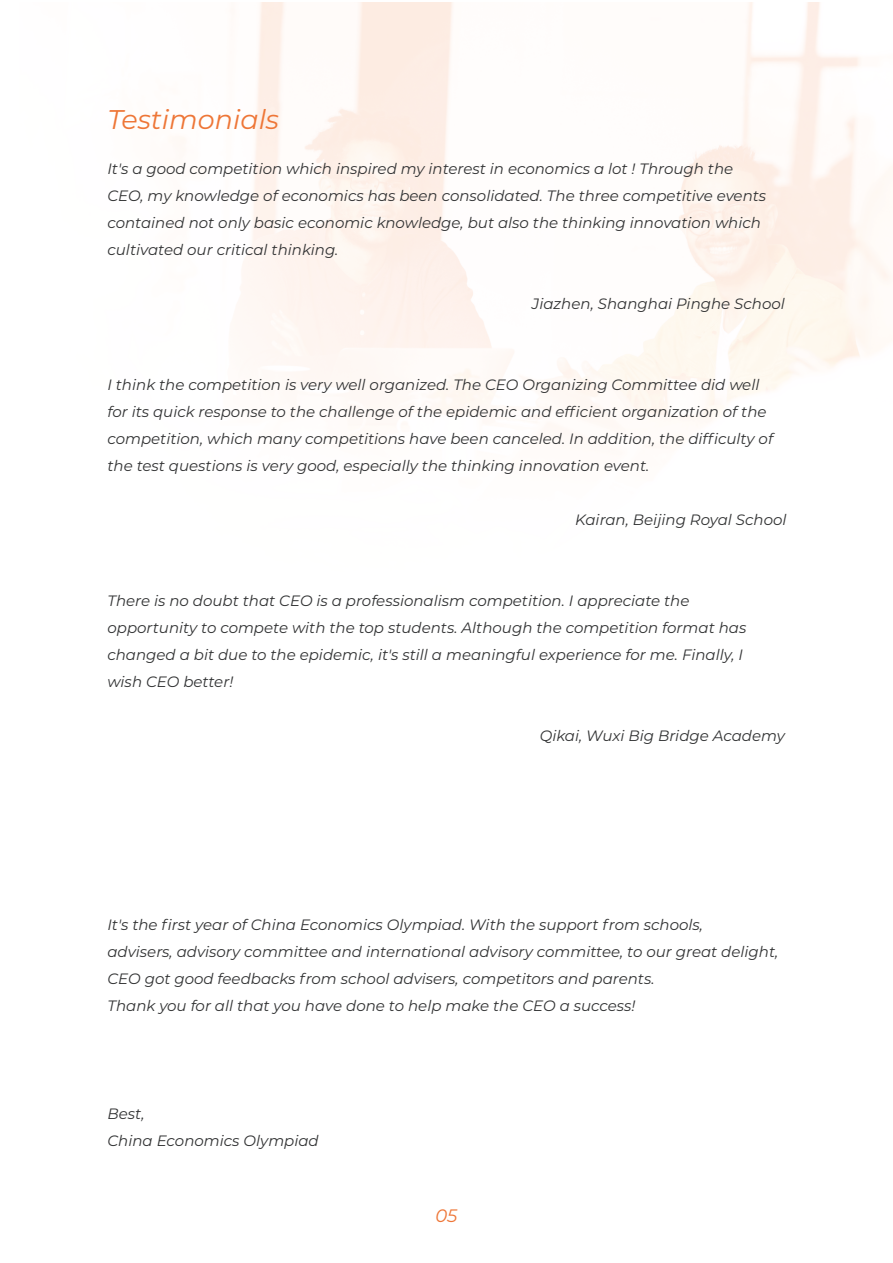
<style>
.page{position:relative;width:893px;height:1263px;background:#fff}
.page>*{position:absolute;margin:0;border:0;box-sizing:border-box;transform-origin:0 0}
.t1{font:italic 27px "Montserrat";color:#ee7637}
.t2{font:italic 18px "Montserrat";color:#ee7637}
.t3{font:italic 15px/27px "Montserrat";color:#323334}
</style>
<div class="page">
<h1 class="t1" style="left:107px;top:101px;width:173px">Testimonials</h1>
<p class="t3" style="left:107px;top:155px;width:660px">It's a good competition which inspired my interest in economics a lot ! Through the CEO, my knowledge of economics has been consolidated. The three competitive events contained not only basic economic knowledge, but also the thinking innovation which cultivated our critical thinking.</p>
<p class="t3" style="left:532px;top:290px;width:254px">Jiazhen, Shanghai Pinghe School</p>
<p class="t3" style="left:107px;top:371px;width:667px">I think the competition is very well organized. The CEO Organizing Committee did well for its quick response to the challenge of the epidemic and efficient organization of the competition, which many competitions have been canceled. In addition, the difficulty of the test questions is very good, especially the thinking innovation event.</p>
<p class="t3" style="left:575px;top:506px;width:213px">Kairan, Beijing Royal School</p>
<p class="t3" style="left:107px;top:587px;width:640px">There is no doubt that CEO is a professionalism competition. I appreciate the opportunity to compete with the top students. Although the competition format has changed a bit due to the epidemic, it's still a meaningful experience for me. Finally, I wish CEO better!</p>
<p class="t3" style="left:540px;top:722px;width:247px">Qikai, Wuxi Big Bridge Academy</p>
<p class="t3" style="left:107px;top:911px;width:672px">It's the first year of China Economics Olympiad. With the support from schools,<br>advisers, advisory committee and international advisory committee, to our great delight, CEO got good feedbacks from school advisers, competitors and parents.<br>Thank you for all that you have done to help make the CEO a success!</p>
<p class="t3" style="left:107px;top:1100px;width:213px">Best,<br>China Economics Olympiad</p>
<p class="t2" style="left:435px;top:1203px;width:24px">05</p>
</div>
